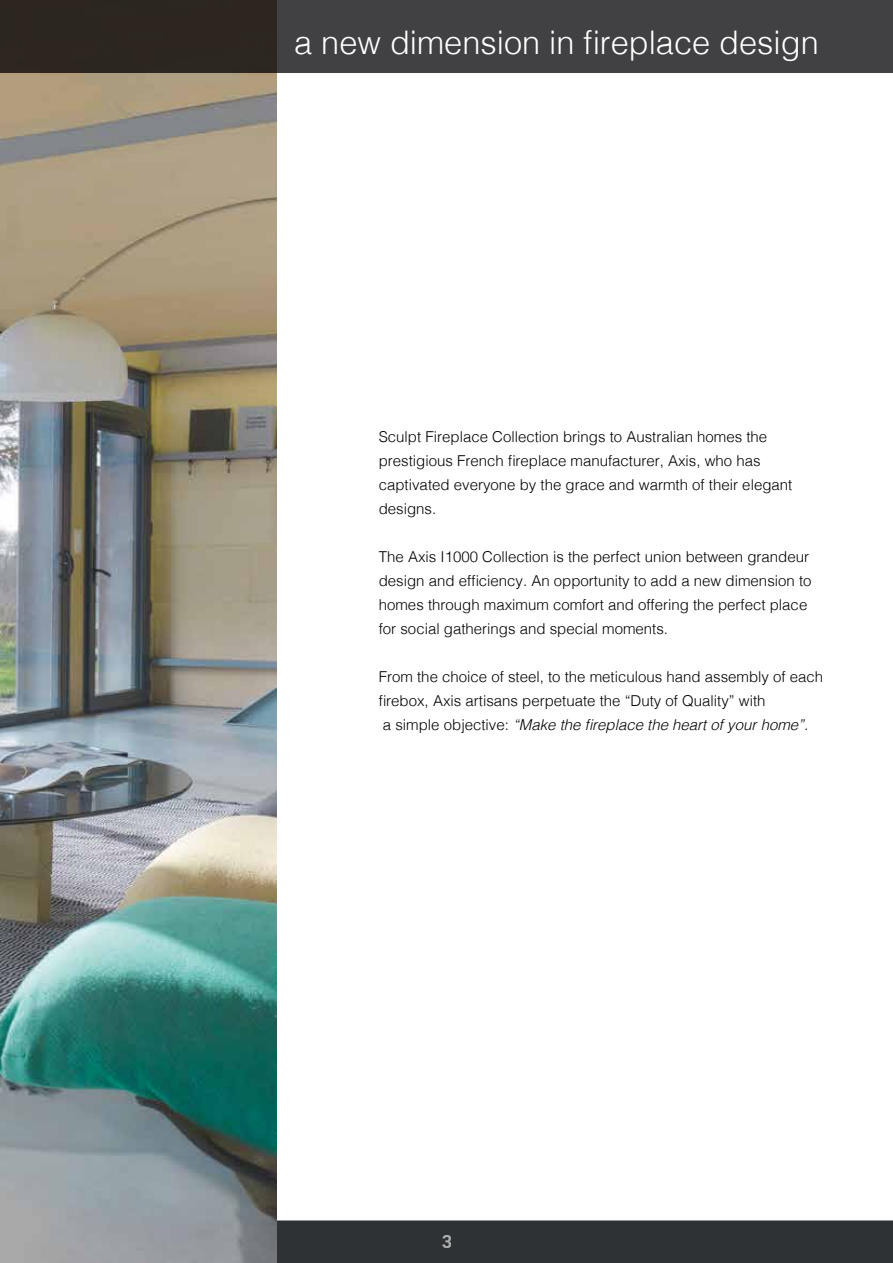
<style>
.page{position:relative;width:893px;height:1263px;background:#fff}
.page>*{position:absolute;margin:0;border:0;box-sizing:border-box;transform-origin:0 0}
.t1{font:300 32.55px "Helvetica";color:#fff}
.t2{font:700 18px "Roboto";color:#fff}
.t3{font:300 15px/24px "Helvetica";color:#000}
.s1{font-style:italic}
</style>
<div class="page">
<div style="left:276px;top:1220px;width:617px;height:43px;background:#2f3234"></div>
<img style="left:0;top:72px;width:276px;height:1191px">
<svg style="left:0;top:0;width:893px;height:72px;background:#3a3837"></svg>
<h1 class="t1" style="left:294px;top:15px;width:526px">a new dimension in fireplace design</h1>
<p class="t3" style="left:379px;top:424px;width:415px">Sculpt Fireplace Collection brings to Australian homes the prestigious French fireplace manufacturer, Axis, who has captivated everyone by the grace and warmth of their elegant designs.</p>
<p class="t3" style="left:379px;top:544px;width:434px">The Axis I1000 Collection is the perfect union between grandeur design and efficiency. An opportunity to add a new dimension to homes through maximum comfort and offering the perfect place for social gatherings and special moments.</p>
<p class="t3" style="left:379px;top:664px;width:446px">From the choice of steel, to the meticulous hand assembly of each firebox, Axis artisans perpetuate the “Duty of Quality” with<br>a simple objective: <span class="s1">“Make the fireplace the heart of your home”.</span></p>
<p class="t2" style="left:441px;top:1229px;width:12px">3</p>
</div>
